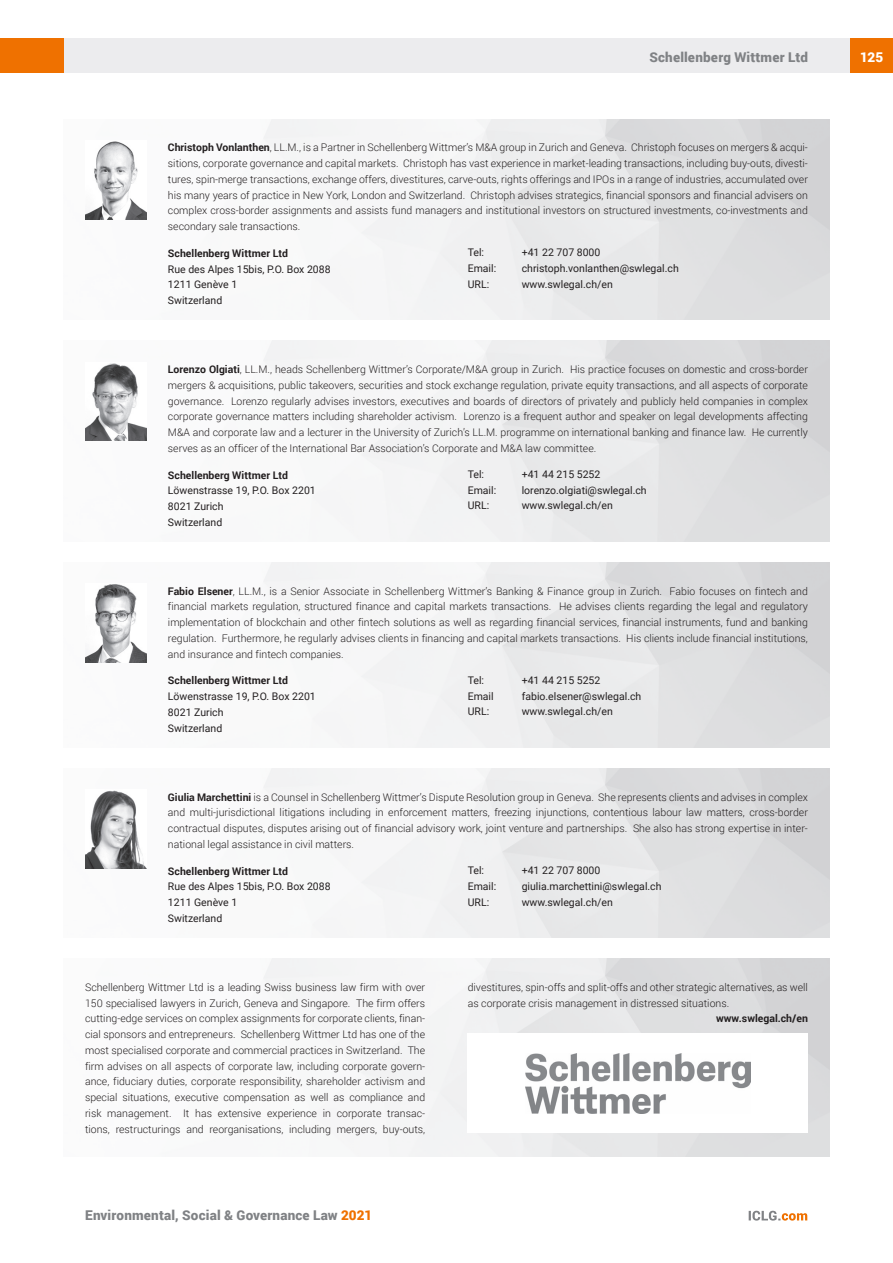
<style>
.page{position:relative;width:893px;height:1263px;background:#fff}
.page>*{position:absolute;margin:0;border:0;box-sizing:border-box;transform-origin:0 0}
.t1{font:900 13.5px "Roboto";letter-spacing:.015em;color:#808285}
.t2{font:900 13.5px "Roboto";color:#fff}
.t3{font:300 10.5px/15.8px "Roboto";color:#231f20;text-align:justify}
.t4{font:10.5px/15.8px "Roboto";color:#231f20}
.t5{font:700 10.5px "Roboto";color:#231f20}
.s1{font-weight:700}
.s2{color:#ef7100}
</style>
<div class="page">
<div style="left:64px;top:38px;width:786px;height:34px;background:#ececee"></div>
<div style="left:850px;top:38px;width:43px;height:34px;background:#ef7100"></div>
<div style="left:0;top:38px;width:64px;height:34px;background:#ef7100"></div>
<svg style="left:749px;top:1211px;width:58px;height:9px"></svg>
<img style="left:85px;top:119px;width:744px;height:201px">
<img style="left:85px;top:140px;width:61px;height:79px">
<img style="left:146px;top:341px;width:683px;height:200px">
<img style="left:85px;top:363px;width:61px;height:78px">
<img style="left:525px;top:1053px;width:225px;height:60px">
<img style="left:85px;top:562px;width:744px;height:185px">
<img style="left:85px;top:584px;width:61px;height:78px">
<img style="left:85px;top:768px;width:744px;height:170px">
<img style="left:85px;top:790px;width:61px;height:78px">
<p class="t1" style="left:649px;top:48px;width:160px">Schellenberg Wittmer Ltd</p>
<p class="t2" style="left:860px;top:48px;width:24px">125</p>
<p class="t3" style="left:168px;top:139px;width:641px"><span class="s1">Christoph Vonlanthen</span>, LL.M., is a Partner in Schellenberg Wittmer’s M&amp;A group in Zurich and Geneva. Christoph focuses on mergers &amp; acqui&shy;sitions, corporate governance and capital markets. Christoph has vast experience in market-leading transactions, including buy-outs, divesti&shy;tures, spin-merge transactions, exchange offers, divestitures, carve-outs, rights offerings and IPOs in a range of industries, accumulated over his many years of practice in New York, London and Switzerland. Christoph advises strategics, financial sponsors and financial advisers on complex cross-border assignments and assists fund managers and institutional investors on structured investments, co-investments and secondary sale transactions.</p>
<p class="t5" style="left:168px;top:246px;width:121px">Schellenberg Wittmer Ltd</p>
<p class="t4" style="left:168px;top:261px;width:164px">Rue des Alpes 15bis, P.O. Box 2088<br>1211 Genève 1<br>Switzerland</p>
<p class="t4" style="left:468px;top:244px;width:18px">Tel:</p>
<p class="t4" style="left:522px;top:244px;width:80px">+41 22 707 8000</p>
<p class="t4" style="left:468px;top:260px;width:30px">Email:</p>
<p class="t4" style="left:522px;top:260px;width:159px">christoph.vonlanthen@swlegal.ch</p>
<p class="t4" style="left:468px;top:276px;width:23px">URL:</p>
<p class="t4" style="left:522px;top:276px;width:93px">www.swlegal.ch/en</p>
<p class="t3" style="left:168px;top:361px;width:641px"><span class="s1">Lorenzo Olgiati</span>, LL.M., heads Schellenberg Wittmer’s Corporate/M&amp;A group in Zurich. His practice focuses on domestic and cross-border mergers &amp; acquisitions, public takeovers, securities and stock exchange regulation, private equity transactions, and all aspects of corporate governance. Lorenzo regularly advises investors, executives and boards of directors of privately and publicly held companies in complex corporate governance matters including shareholder activism. Lorenzo is a frequent author and speaker on legal developments affecting M&amp;A and corporate law and a lecturer in the University of Zurich’s LL.M. programme on international banking and finance law. He currently serves as an officer of the International Bar Association’s Corporate and M&amp;A law committee.</p>
<p class="t5" style="left:168px;top:467px;width:121px">Schellenberg Wittmer Ltd</p>
<p class="t4" style="left:168px;top:482px;width:149px">Löwenstrasse 19, P.O. Box 2201<br>8021 Zurich<br>Switzerland</p>
<p class="t4" style="left:468px;top:466px;width:18px">Tel:</p>
<p class="t4" style="left:522px;top:466px;width:80px">+41 44 215 5252</p>
<p class="t4" style="left:468px;top:482px;width:30px">Email:</p>
<p class="t4" style="left:522px;top:482px;width:126px">lorenzo.olgiati@swlegal.ch</p>
<p class="t4" style="left:468px;top:497px;width:23px">URL:</p>
<p class="t4" style="left:522px;top:497px;width:93px">www.swlegal.ch/en</p>
<p class="t3" style="left:168px;top:583px;width:641px"><span class="s1">Fabio Elsener</span>, LL.M., is a Senior Associate in Schellenberg Wittmer’s Banking &amp; Finance group in Zurich. Fabio focuses on fintech and financial markets regulation, structured finance and capital markets transactions. He advises clients regarding the legal and regulatory implementation of blockchain and other fintech solutions as well as regarding financial services, financial instruments, fund and banking regulation. Furthermore, he regularly advises clients in financing and capital markets transactions. His clients include financial institutions, and insurance and fintech companies.</p>
<p class="t5" style="left:168px;top:673px;width:121px">Schellenberg Wittmer Ltd</p>
<p class="t4" style="left:168px;top:688px;width:149px">Löwenstrasse 19, P.O. Box 2201<br>8021 Zurich<br>Switzerland</p>
<p class="t4" style="left:468px;top:672px;width:18px">Tel:</p>
<p class="t4" style="left:522px;top:672px;width:80px">+41 44 215 5252</p>
<p class="t4" style="left:468px;top:688px;width:27px">Email</p>
<p class="t4" style="left:522px;top:688px;width:121px">fabio.elsener@swlegal.ch</p>
<p class="t4" style="left:468px;top:703px;width:23px">URL:</p>
<p class="t4" style="left:522px;top:703px;width:93px">www.swlegal.ch/en</p>
<p class="t3" style="left:168px;top:789px;width:641px"><span class="s1">Giulia Marchettini</span> is a Counsel in Schellenberg Wittmer’s Dispute Resolution group in Geneva. She represents clients and advises in complex and multi-jurisdictional litigations including in enforcement matters, freezing injunctions, contentious labour law matters, cross-border contractual disputes, disputes arising out of financial advisory work, joint venture and partnerships. She also has strong expertise in inter&shy;national legal assistance in civil matters.</p>
<p class="t5" style="left:168px;top:863px;width:121px">Schellenberg Wittmer Ltd</p>
<p class="t4" style="left:168px;top:878px;width:164px">Rue des Alpes 15bis, P.O. Box 2088<br>1211 Genève 1<br>Switzerland</p>
<p class="t4" style="left:468px;top:862px;width:18px">Tel:</p>
<p class="t4" style="left:522px;top:862px;width:80px">+41 22 707 8000</p>
<p class="t4" style="left:468px;top:878px;width:30px">Email:</p>
<p class="t4" style="left:522px;top:878px;width:141px">giulia.marchettini@swlegal.ch</p>
<p class="t4" style="left:468px;top:894px;width:23px">URL:</p>
<p class="t4" style="left:522px;top:894px;width:93px">www.swlegal.ch/en</p>
<p class="t3" style="left:85px;top:979px;width:342px">Schellenberg Wittmer Ltd is a leading Swiss business law firm with over 150 specialised lawyers in Zurich, Geneva and Singapore. The firm offers cutting-edge services on complex assignments for corporate clients, finan&shy;cial sponsors and entrepreneurs. Schellenberg Wittmer Ltd has one of the most specialised corporate and commercial practices in Switzerland. The firm advises on all aspects of corporate law, including corporate govern&shy;ance, fiduciary duties, corporate responsibility, shareholder activism and special situations, executive compensation as well as compliance and risk management. It has extensive experience in corporate transac&shy;tions, restructurings and reorganisations, including mergers, buy-outs,</p>
<p class="t3" style="left:468px;top:979px;width:342px">divestitures, spin-offs and split-offs and other strategic alternatives, as well as corporate crisis management in distressed situations.</p>
<p class="t5" style="left:716px;top:1011px;width:93px">www.swlegal.ch/en</p>
<p class="t1" style="left:85px;top:1206px;width:289px">Environmental, Social &amp; Governance Law <span class="s2">2021</span></p>
</div>
